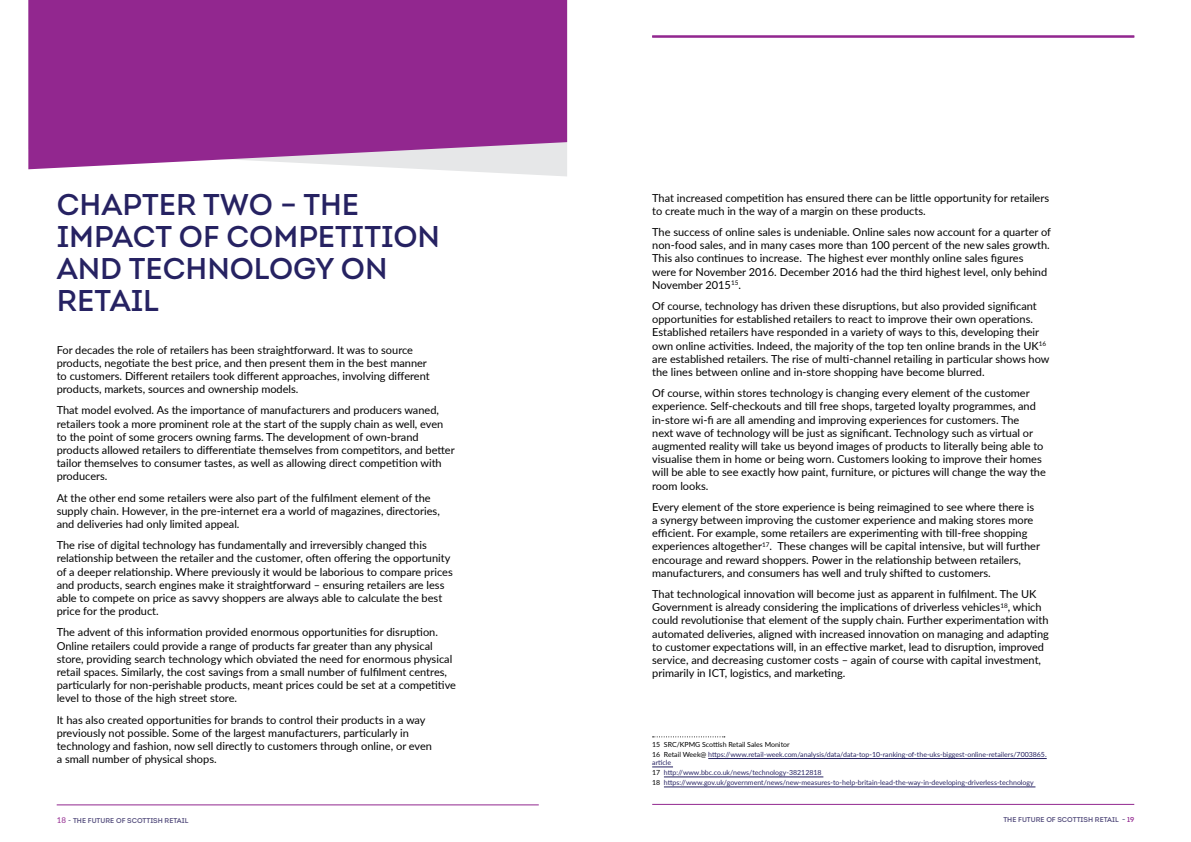
<style>
.page{position:relative;width:1191px;height:842px;background:#fff}
.page>*{position:absolute;margin:0;border:0;box-sizing:border-box;transform-origin:0 0}
.t1{font:30px/32px "Intro Semi Bold Caps";color:#262262}
.t2{font:11px/13.2px "Lato";color:#000}
.t3{font:7px/10px "Lato";color:#262262}
.t4{font:7px "Intro Semi Bold Caps";color:#50497a}
.s1{color:#000}
.s2{font-family:"Lato";font-size:8px;color:#92278f}
.s3{font-family:"Lato";font-size:8px}
.s4{color:#92278f}
</style>
<div class="page">
<hr style="left:652px;top:804px;width:482px;height:1px;background:#92278f">
<hr style="left:652px;top:36px;width:482px;height:2px;background:#92278f">
<svg style="left:28px;top:169px;width:539px;height:7px"></svg>
<svg style="left:28px;top:0;width:539px;height:169px;background:#993796"></svg>
<hr style="left:57px;top:36px;width:482px;height:2px;background:#92278f">
<hr style="left:57px;top:805px;width:482px;height:1px;background:#92278f">
<hr style="left:652px;top:35px;width:482px;height:2px;background:#92278f">
<svg style="left:652px;top:736px;width:73px;height:1px"></svg>
<hr style="left:708px;top:758px;width:338px;height:1px;background:#262262">
<svg style="left:652px;top:767px;width:21px;height:1px"></svg>
<hr style="left:664px;top:777px;width:159px;height:1px;background:#262262">
<hr style="left:664px;top:787px;width:371px;height:1px;background:#262262">
<h1 class="t1" style="left:57px;top:189px;width:385px">CHAPTER TWO – THE<br>IMPACT OF COMPETITION<br>AND TECHNOLOGY ON<br>RETAIL</h1>
<p class="t2" style="left:57px;top:343px;width:374px">For decades the role of retailers has been straightforward. It was to source products, negotiate the best price, and then present them in the best manner to customers. Different retailers took different approaches, involving different products, markets, sources and ownership models.</p>
<p class="t2" style="left:57px;top:403px;width:399px">That model evolved. As the importance of manufacturers and producers waned, retailers took a more prominent role at the start of the supply chain as well, even to the point of some grocers owning farms. The development of own-brand products allowed retailers to differentiate themselves from competitors, and better tailor themselves to consumer tastes, as well as allowing direct competition with producers.</p>
<p class="t2" style="left:57px;top:490px;width:385px">At the other end some retailers were also part of the fulfilment element of the supply chain. However, in the pre-internet era a world of magazines, directories, and deliveries had only limited appeal.</p>
<p class="t2" style="left:57px;top:538px;width:397px">The rise of digital technology has fundamentally and irreversibly changed this relationship between the retailer and the customer, often offering the opportunity of a deeper relationship. Where previously it would be laborious to compare prices and products, search engines make it straightforward – ensuring retailers are less able to compete on price as savvy shoppers are always able to calculate the best price for the product.</p>
<p class="t2" style="left:57px;top:625px;width:401px">The advent of this information provided enormous opportunities for disruption.<br>Online retailers could provide a range of products far greater than any physical store, providing search technology which obviated the need for enormous physical retail spaces. Similarly, the cost savings from a small number of fulfilment centres, particularly for non-perishable products, meant prices could be set at a competitive level to those of the high street store.</p>
<p class="t2" style="left:57px;top:712px;width:377px">It has also created opportunities for brands to control their products in a way previously not possible. Some of the largest manufacturers, particularly in technology and fashion, now sell directly to customers through online, or even a small number of physical shops.</p>
<p class="t2" style="left:652px;top:190px;width:398px">That increased competition has ensured there can be little opportunity for retailers to create much in the way of a margin on these products.</p>
<p class="t2" style="left:652px;top:225px;width:400px">The success of online sales is undeniable. Online sales now account for a quarter of non-food sales, and in many cases more than 100 percent of the new sales growth.<br>This also continues to increase. The highest ever monthly online sales figures<br>were for November 2016. December 2016 had the third highest level, only behind November 2015<sup>15</sup>.</p>
<p class="t2" style="left:652px;top:299px;width:399px">Of course, technology has driven these disruptions, but also provided significant opportunities for established retailers to react to improve their own operations.<br>Established retailers have responded in a variety of ways to this, developing their own online activities. Indeed, the majority of the top ten online brands in the UK<sup>16 </sup>are established retailers. The rise of multi-channel retailing in particular shows how the lines between online and in-store shopping have become blurred.</p>
<p class="t2" style="left:652px;top:386px;width:395px">Of course, within stores technology is changing every element of the customer experience. Self-checkouts and till free shops, targeted loyalty programmes, and in-store wi-fi are all amending and improving experiences for customers. The<br>next wave of technology will be just as significant. Technology such as virtual or augmented reality will take us beyond images of products to literally being able to visualise them in home or being worn. Customers looking to improve their homes will be able to see exactly how paint, furniture, or pictures will change the way the room looks.</p>
<p class="t2" style="left:652px;top:500px;width:389px">Every element of the store experience is being reimagined to see where there is a synergy between improving the customer experience and making stores more efficient. For example, some retailers are experimenting with till-free shopping experiences altogether<sup>17</sup>. These changes will be capital intensive, but will further encourage and reward shoppers. Power in the relationship between retailers, manufacturers, and consumers has well and truly shifted to customers.</p>
<p class="t2" style="left:652px;top:587px;width:398px">That technological innovation will become just as apparent in fulfilment. The UK Government is already considering the implications of driverless vehicles<sup>18</sup>, which could revolutionise that element of the supply chain. Further experimentation with automated deliveries, aligned with increased innovation on managing and adapting to customer expectations will, in an effective market, lead to disruption, improved service, and decreasing customer costs – again of course with capital investment, primarily in ICT, logistics, and marketing.</p>
<p class="t3" style="left:652px;top:739px;width:396px"><span class="s1">15 SRC/KPMG Scottish Retail Sales Monitor<br>16 Retail Week@</span> https://www.retail-week.com/analysis/data/data-top-10-ranking-of-the-uks-biggest-online-retailers/7003865.</p>
<p class="t3" style="left:652px;top:757px;width:383px">article<br><span class="s1">17</span> http://www.bbc.co.uk/news/technology-38212818<br><span class="s1">18</span> https://www.gov.uk/government/news/new-measures-to-help-britain-lead-the-way-in-developing-driverless-technology</p>
<p class="t4" style="left:57px;top:816px;width:133px"><span class="s2">18</span> <span class="s3">-</span> THE FUTURE OF SCOTTISH RETAIL</p>
<p class="t4" style="left:1003px;top:815px;width:132px">THE FUTURE OF SCOTTISH RETAIL - <span class="s4">19</span></p>
</div>
